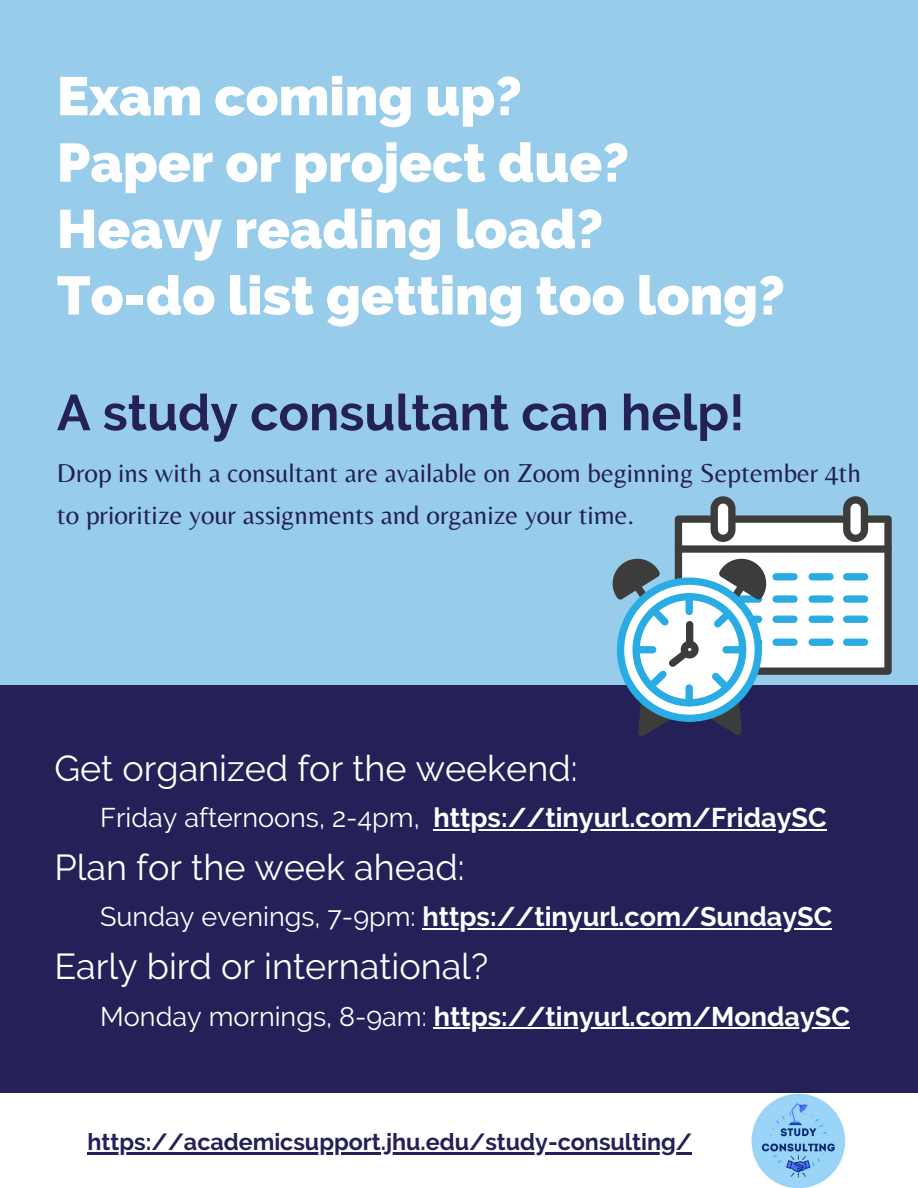
<style>
.page{position:relative;width:918px;height:1188px;background:#98cceb}
.page>*{position:absolute;margin:0;border:0;box-sizing:border-box;transform-origin:0 0}
.t1{font:800 54px/66.4px "Raleway";color:#fff}
.t2{font:700 50.25px "Raleway";color:#242058}
.t3{font:36px "Raleway";color:#fff}
.t4{font:700 27px "Raleway";color:#fff}
.t5{font:27px/42.8px "Belleza";color:#242058}
.t6{font:700 23.25px "Raleway";color:#242058}
.s1{font-weight:400}
</style>
<div class="page">
<div style="left:0;top:1093px;width:918px;height:95px;background:#fff"></div>
<div style="left:0;top:685px;width:918px;height:407px;background:#242058"></div>
<img style="left:751px;top:1094px;width:95px;height:94px">
<hr style="left:434px;top:829px;width:393px;height:2px;background:#fff">
<hr style="left:423px;top:928px;width:409px;height:2px;background:#fff">
<hr style="left:434px;top:1027px;width:416px;height:2px;background:#fff">
<svg style="left:612px;top:496px;width:279px;height:240px"></svg>
<hr style="left:88px;top:1152px;width:604px;height:2px;background:#242058">
<h1 class="t1" style="left:57px;top:63px;width:730px">Exam coming up?<br>Paper or project due?<br>Heavy reading load?<br>To-do list getting too long?</h1>
<h2 class="t2" style="left:57px;top:383px;width:689px">A study consultant can help!</h2>
<p class="t5" style="left:57px;top:451px;width:806px">Drop ins with a consultant are available on Zoom beginning September 4th to prioritize your assignments and organize your time.</p>
<h3 class="t3" style="left:54px;top:747px;width:525px">Get organized for the weekend:</h3>
<p class="t4" style="left:100px;top:802px;width:728px"><span class="s1">Friday afternoons, 2-4pm,</span> https://tinyurl.com/FridaySC</p>
<h3 class="t3" style="left:54px;top:846px;width:412px">Plan for the week ahead:</h3>
<p class="t4" style="left:100px;top:901px;width:734px"><span class="s1">Sunday evenings, 7-9pm:</span> https://tinyurl.com/SundaySC</p>
<h3 class="t3" style="left:54px;top:946px;width:435px">Early bird or international?</h3>
<p class="t4" style="left:100px;top:1000px;width:751px"><span class="s1">Monday mornings, 8-9am:</span> https://tinyurl.com/MondaySC</p>
<p class="t6" style="left:88px;top:1128px;width:606px">https://academicsupport.jhu.edu/study-consulting/</p>
</div>
